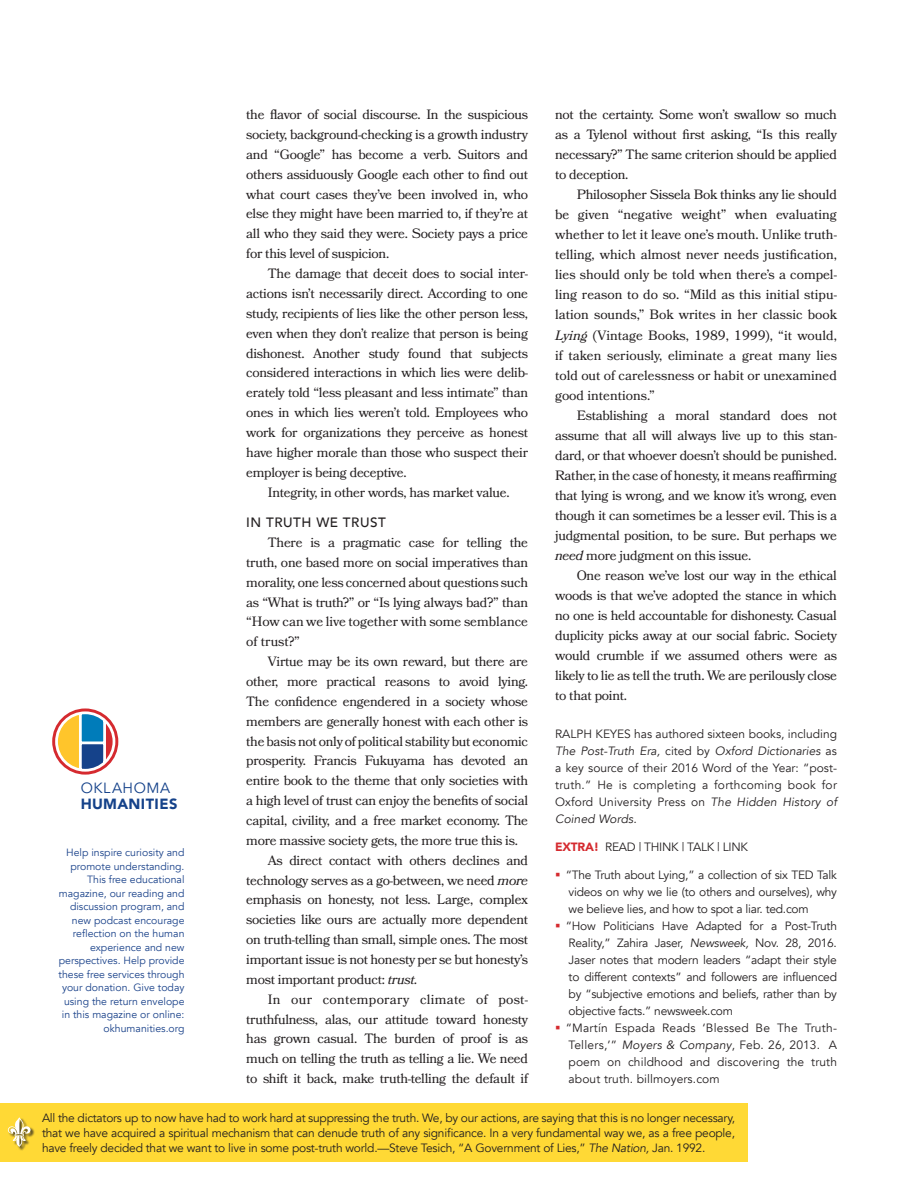
<style>
.page{position:relative;width:918px;height:1188px;background:#fff}
.page>*{position:absolute;margin:0;border:0;box-sizing:border-box;transform-origin:0 0}
.t1{font:900 14.7px "Avenir";letter-spacing:.035em;color:#15428a}
.t2{font:14.7px "Avenir";letter-spacing:.035em;color:#15428a}
.t3{font:13.5px/20.1px "Bookmania";letter-spacing:-.02em;color:#231f20;text-align:justify}
.t4{font:13.5px "Bookmania";letter-spacing:.02em;color:#231f20}
.t5{font:500 13.5px "Avenir";letter-spacing:.04em;color:#231f20}
.t6{font:12px/17.1px "Avenir";letter-spacing:-.02em;color:#231f20;text-align:justify}
.t7{font:10.5px/13.5px "Avenir";color:#1a428a;text-align:right}
.s1{font-style:italic}
.s2{font-weight:900;color:#d52a2f}
.s3{color:#d52a2f}
</style>
<div class="page">
<div style="left:0;top:1103px;width:747px;height:58px;background:#ffd935"></div>
<svg style="left:52px;top:708px;width:66px;height:67px"></svg>
<svg style="left:54px;top:710px;width:63px;height:63px"></svg>
<div style="left:8px;top:1118px;width:26px;height:33px;background:#231f20;opacity:.75"></div>
<svg style="left:8px;top:1117px;width:23px;height:30px"></svg>
<p class="t2" style="left:81px;top:779px;width:91px">OKLAHOMA</p>
<p class="t1" style="left:81px;top:791px;width:98px">HUMANITIES</p>
<p class="t7" style="left:59px;top:846px;width:128px">Help inspire curiosity and promote understanding.<br>This free educational magazine, our reading and discussion program, and new podcast encourage reflection on the human experience and new perspectives. Help provide these free services through your donation. Give today using the return envelope in this magazine or online: okhumanities.org</p>
<p class="t3" style="left:246px;top:105px;width:283px">the flavor of social discourse. In the suspicious society, background-checking is a growth industry and “Google” has become a verb. Suitors and others assiduously Google each other to find out what court cases they’ve been involved in, who else they might have been married to, if they’re at all who they said they were. Society pays a price for this level of suspicion.</p>
<p class="t3" style="left:246px;top:264px;width:283px;text-indent:22px">The damage that deceit does to social inter&shy;actions isn’t necessarily direct. According to one study, recipients of lies like the other person less, even when they don’t realize that person is being dishonest. Another study found that subjects considered interactions in which lies were delib&shy;erately told “less pleasant and less intimate” than ones in which lies weren’t told. Employees who work for organizations they perceive as honest have higher morale than those who suspect their employer is being deceptive.</p>
<p class="t3" style="left:268px;top:482px;width:243px">Integrity, in other words, has market value.</p>
<p class="t5" style="left:246px;top:511px;width:141px">IN TRUTH WE TRUST</p>
<p class="t3" style="left:246px;top:532px;width:283px;text-indent:22px">There is a pragmatic case for telling the truth, one based more on social imperatives than morality, one less concerned about questions such as “What is truth?” or “Is lying always bad?” than “How can we live together with some semblance of trust?”</p>
<p class="t3" style="left:268px;top:651px;width:262px">Virtue may be its own reward, but there are</p>
<p class="t3" style="left:246px;top:671px;width:283px">other, more practical reasons to avoid lying.</p>
<p class="t3" style="left:246px;top:691px;width:283px">The confidence engendered in a society whose</p>
<p class="t3" style="left:246px;top:711px;width:283px">members are generally honest with each other is</p>
<p class="t3" style="left:246px;top:731px;width:283px">the basis not only of political stability but economic</p>
<p class="t3" style="left:246px;top:751px;width:283px">prosperity. Francis Fukuyama has devoted an</p>
<p class="t3" style="left:246px;top:771px;width:283px">entire book to the theme that only societies with</p>
<p class="t3" style="left:246px;top:790px;width:283px">a high level of trust can enjoy the benefits of social</p>
<p class="t3" style="left:246px;top:810px;width:283px">capital, civility, and a free market economy. The</p>
<p class="t3" style="left:246px;top:830px;width:273px">more massive society gets, the more true this is.</p>
<p class="t3" style="left:268px;top:850px;width:262px">As direct contact with others declines and</p>
<p class="t3" style="left:246px;top:870px;width:283px">technology serves as a go-between, we need <span class="s1">more</span></p>
<p class="t3" style="left:246px;top:890px;width:283px">emphasis on honesty, not less. Large, complex</p>
<p class="t3" style="left:246px;top:910px;width:283px">societies like ours are actually more dependent</p>
<p class="t3" style="left:246px;top:929px;width:283px">on truth-telling than small, simple ones. The most</p>
<p class="t3" style="left:246px;top:949px;width:283px">important issue is not honesty per se but honesty’s</p>
<p class="t3" style="left:246px;top:969px;width:173px">most important product: <span class="s1">trust.</span></p>
<p class="t4" style="left:268px;top:991px;width:262px">In our contemporary climate of post-</p>
<p class="t3" style="left:246px;top:1009px;width:283px">truthfulness, alas, our attitude toward honesty</p>
<p class="t3" style="left:246px;top:1029px;width:283px">has grown casual. The burden of proof is as</p>
<p class="t3" style="left:246px;top:1049px;width:283px">much on telling the truth as telling a lie. We need</p>
<p class="t3" style="left:246px;top:1069px;width:283px">to shift it back, make truth-telling the default if</p>
<p class="t3" style="left:555px;top:104px;width:283px">not the certainty. Some won’t swallow so much as a Tylenol without first asking, “Is this really necessary?” The same criterion should be applied to deception.</p>
<p class="t3" style="left:555px;top:184px;width:283px;text-indent:22px">Philosopher Sissela Bok thinks any lie should be given “negative weight” when evaluating whether to let it leave one’s mouth. Unlike truth&shy;telling, which almost never needs justification, lies should only be told when there’s a compel&shy;ling reason to do so. “Mild as this initial stipu&shy;lation sounds,” Bok writes in her classic book <span class="s1">Lying</span> (Vintage Books, 1989, 1999), “it would, if taken seriously, eliminate a great many lies told out of carelessness or habit or unexamined good intentions.”</p>
<p class="t3" style="left:555px;top:405px;width:283px;text-indent:22px">Establishing a moral standard does not assume that all will always live up to this stan&shy;dard, or that whoever doesn’t should be punished.<br>Rather, in the case of honesty, it means reaffirming that lying is wrong, and we know it’s wrong, even though it can sometimes be a lesser evil. This is a judgmental position, to be sure. But perhaps we <span class="s1">need</span> more judgment on this issue.</p>
<p class="t3" style="left:555px;top:565px;width:283px;text-indent:22px">One reason we’ve lost our way in the ethical woods is that we’ve adopted the stance in which no one is held accountable for dishonesty. Casual duplicity picks away at our social fabric. Society would crumble if we assumed others were as likely to lie as tell the truth. We are perilously close to that point.</p>
<p class="t6" style="left:555px;top:725px;width:283px">RALPH KEYES has authored sixteen books, including <span class="s1">The Post-Truth Era,</span> cited by <span class="s1">Oxford Dictionaries</span> as a key source of their 2016 Word of the Year: “post&shy;truth.” He is completing a forthcoming book for Oxford University Press on <span class="s1">The Hidden History of Coined Words.</span></p>
<p class="t6" style="left:555px;top:838px;width:194px"><span class="s2">EXTRA!</span> READ | THINK | TALK | LINK</p>
<p class="t6" style="left:569px;top:866px;width:270px;text-indent:-14px"><span class="s3">▪</span> “The Truth about Lying,” a collection of six TED Talk videos on why we lie (to others and ourselves), why we believe lies, and how to spot a liar. ted.com</p>
<p class="t6" style="left:569px;top:917px;width:270px;text-indent:-14px"><span class="s3">▪</span> “How Politicians Have Adapted for a Post-Truth Reality,” Zahira Jaser, <span class="s1">Newsweek,</span> Nov. 28, 2016.<br>Jaser notes that modern leaders “adapt their style to different contexts” and followers are influenced by “subjective emotions and beliefs, rather than by objective facts.” newsweek.com</p>
<p class="t6" style="left:569px;top:1020px;width:270px;text-indent:-14px"><span class="s3">▪</span> “Martín Espada Reads ‘Blessed Be The Truth-Tellers,’” <span class="s1">Moyers &amp; Company</span>, Feb. 26, 2013. A poem on childhood and discovering the truth about truth. billmoyers.com</p>
<p class="t6" style="left:42px;top:1111px;width:695px;line-height:15px">All the dictators up to now have had to work hard at suppressing the truth. We, by our actions, are saying that this is no longer necessary, that we have acquired a spiritual mechanism that can denude truth of any significance. In a very fundamental way we, as a free people, have freely decided that we want to live in some post-truth world.—Steve Tesich, “A Government of Lies,” <span class="s1">The Nation,</span> Jan. 1992.</p>
</div>
